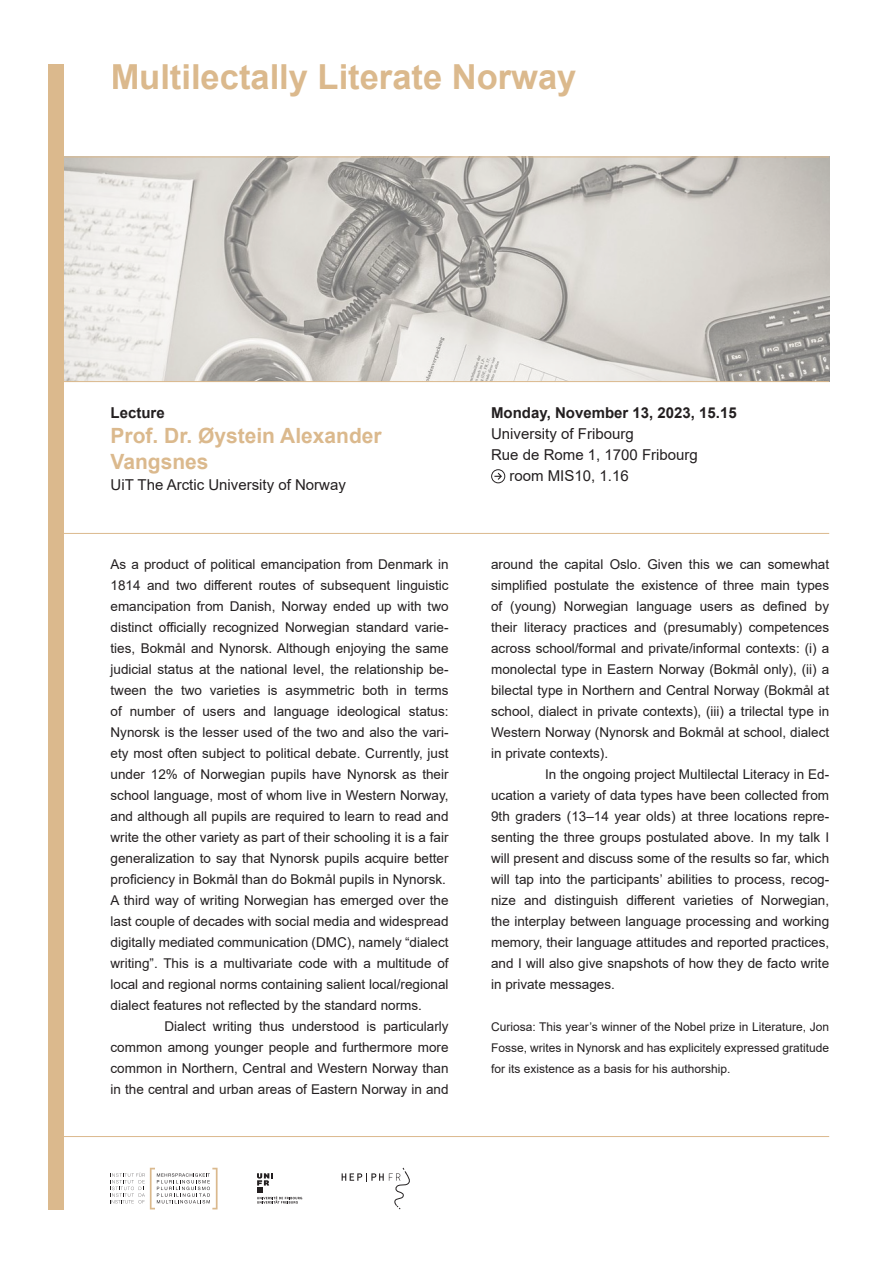
<style>
.page{position:relative;width:893px;height:1263px;background:#fff}
.page>*{position:absolute;margin:0;border:0;box-sizing:border-box;transform-origin:0 0}
.t1{font:700 34.5px "Arial";color:#dbb98d}
.t2{font:700 21px/25.2px "Arial";color:#dbb98d}
.t3{font:15px "Arial";color:#231f20}
.t4{font:700 15px "Arial";color:#231f20}
.H5_Lauftext_Blocksatz_-_G{font:13.5px/21px "Arial";color:#231f20;text-align:justify}
.H5_Lauftext_Blocksatz_-_G-2{font:12px/21px "Arial";color:#231f20;text-align:justify}
</style>
<div class="page">
<img style="left:64px;top:158px;width:765px;height:223px">
<svg style="left:342px;top:1167px;width:68px;height:43px"></svg>
<svg style="left:257px;top:1173px;width:45px;height:30px"></svg>
<svg style="left:111px;top:1168px;width:107px;height:41px"></svg>
<hr style="left:48px;top:533px;width:781px;height:1px;background:#dbb98d">
<hr style="left:48px;top:157px;width:781px;height:1px;background:#dbb98d">
<hr style="left:48px;top:381px;width:781px;height:1px;background:#dbb98d">
<div style="left:48px;top:64px;width:16px;height:1145px;background:#dbb98d"></div>
<hr style="left:48px;top:1136px;width:781px;height:1px;background:#dbb98d">
<svg style="left:491px;top:469px;width:14px;height:14px"></svg>
<h1 class="t1" style="left:111px;top:52px;width:467px">Multilectally Literate Norway</h1>
<p class="t4" style="left:111px;top:402px;width:56px">Lecture</p>
<h2 class="t2" style="left:111px;top:424px;width:273px">Prof. Dr. Øystein Alexander<br>Vangsnes</h2>
<p class="t3" style="left:111px;top:474px;width:237px">UiT The Arctic University of Norway</p>
<p class="H5_Lauftext_Blocksatz_-_G" style="left:111px;top:554px;width:340px">As a product of political emancipation from Denmark in 1814 and two different routes of subsequent linguistic emancipation from Danish, Norway ended up with two distinct officially recognized Norwegian standard varie&shy;ties, Bokmål and Nynorsk. Although enjoying the same judicial status at the national level, the relationship be&shy;tween the two varieties is asymmetric both in terms of number of users and language ideological status:<br>Nynorsk is the lesser used of the two and also the vari&shy;ety most often subject to political debate. Currently, just under 12% of Norwegian pupils have Nynorsk as their school language, most of whom live in Western Norway, and although all pupils are required to learn to read and write the other variety as part of their schooling it is a fair generalization to say that Nynorsk pupils acquire better proficiency in Bokmål than do Bokmål pupils in Nynorsk.</p>
<p class="H5_Lauftext_Blocksatz_-_G" style="left:111px;top:890px;width:340px">A third way of writing Norwegian has emerged over the last couple of decades with social media and widespread digitally mediated communication (DMC), namely “dialect writing”. This is a multivariate code with a multitude of local and regional norms containing salient local/regional dialect features not reflected by the standard norms.</p>
<p class="H5_Lauftext_Blocksatz_-_G" style="left:111px;top:1016px;width:340px;text-indent:54px">Dialect writing thus understood is particularly common among younger people and furthermore more common in Northern, Central and Western Norway than in the central and urban areas of Eastern Norway in and</p>
<p class="t4" style="left:491px;top:402px;width:247px">Monday, November 13, 2023, 15.15</p>
<p class="t3" style="left:491px;top:424px;width:144px">University of Fribourg</p>
<p class="t3" style="left:491px;top:445px;width:208px">Rue de Rome 1, 1700 Fribourg</p>
<p class="t3" style="left:509px;top:466px;width:121px">room MIS10, 1.16</p>
<p class="H5_Lauftext_Blocksatz_-_G" style="left:491px;top:554px;width:340px">around the capital Oslo. Given this we can somewhat simplified postulate the existence of three main types of (young) Norwegian language users as defined by their literacy practices and (presumably) competences across school/formal and private/informal contexts: (i) a monolectal type in Eastern Norway (Bokmål only), (ii) a bilectal type in Northern and Central Norway (Bokmål at school, dialect in private contexts), (iii) a trilectal type in Western Norway (Nynorsk and Bokmål at school, dialect in private contexts).</p>
<p class="H5_Lauftext_Blocksatz_-_G" style="left:491px;top:764px;width:340px;text-indent:54px">In the ongoing project Multilectal Literacy in Ed&shy;ucation a variety of data types have been collected from 9th graders (13–14 year olds) at three locations repre&shy;senting the three groups postulated above. In my talk I will present and discuss some of the results so far, which will tap into the participants’ abilities to process, recog&shy;nize and distinguish different varieties of Norwegian, the interplay between language processing and working memory, their language attitudes and reported practices, and I will also give snapshots of how they de facto write in private messages.</p>
<p class="H5_Lauftext_Blocksatz_-_G-2" style="left:491px;top:1016px;width:340px">Curiosa: This year’s winner of the Nobel prize in Literature, Jon Fosse, writes in Nynorsk and has explicitely expressed gratitude for its existence as a basis for his authorship.</p>
</div>
